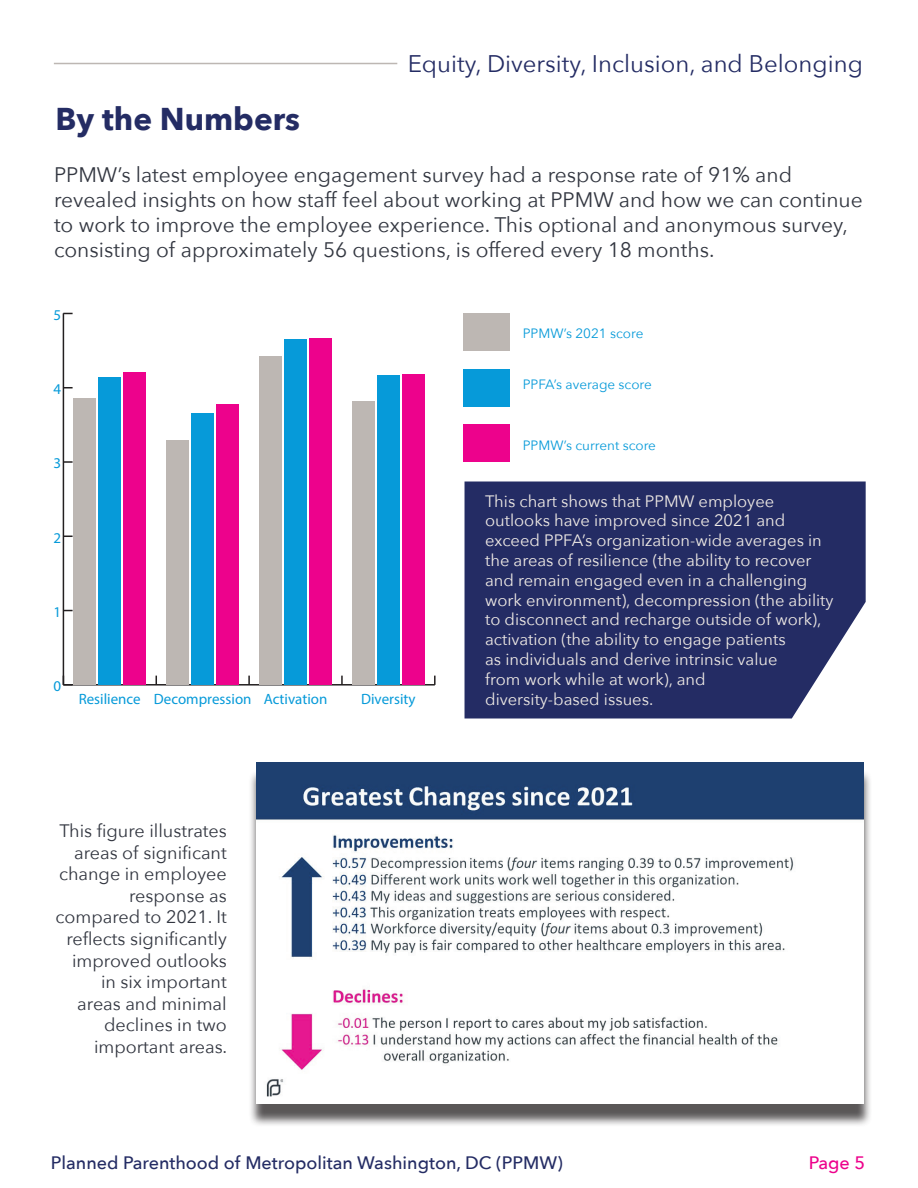
<style>
.page{position:relative;width:918px;height:1188px;background:#fff}
.page>*{position:absolute;margin:0;border:0;box-sizing:border-box;transform-origin:0 0}
.t1{font:700 31.5px "Avenir Next";color:#242c64}
.t2{font:24px "Avenir Next";color:#242c64}
.t3{font:21px/25.2px "Avenir Next";color:#323640}
.t4{font:18px/21.6px "Avenir Next";color:#323640;text-align:right}
.t5{font:500 18px "Avenir Next";color:#242c64}
.t6{font:500 18px "Avenir Next";color:#ed028c}
.t7{font:16.5px/19.8px "Avenir Next";color:#efeae5}
.t8{font:15px "Myriad Pro";color:#069ad9}
.t9{font:13.5px "Avenir Next";color:#069ad9}
</style>
<div class="page">
<div style="left:465px;top:482px;width:401px;height:236px;background:#242c64"></div>
<hr style="left:54px;top:63px;width:343px;height:1px;background:#bdb7b3">
<div style="left:249px;top:769px;width:623px;height:358px;background:#231f20;opacity:.75"></div>
<img style="left:256px;top:762px;width:608px;height:342px">
<hr style="left:63px;top:684px;width:372px;height:2px;background:#231f20">
<svg style="left:248px;top:676px;width:2px;height:8px"></svg>
<svg style="left:341px;top:676px;width:2px;height:8px"></svg>
<svg style="left:434px;top:676px;width:2px;height:9px"></svg>
<hr style="left:63px;top:313px;width:1px;height:372px;background:#231f20">
<svg style="left:63px;top:676px;width:10px;height:10px"></svg>
<svg style="left:64px;top:461px;width:9px;height:2px"></svg>
<div style="left:463px;top:313px;width:46px;height:38px;background:#bdb7b3"></div>
<div style="left:123px;top:372px;width:23px;height:313px;background:#ed028c"></div>
<div style="left:216px;top:405px;width:23px;height:280px;background:#ed028c"></div>
<div style="left:309px;top:339px;width:22px;height:346px;background:#ed028c"></div>
<div style="left:402px;top:374px;width:22px;height:311px;background:#ed028c"></div>
<div style="left:463px;top:369px;width:46px;height:37px;background:#069ad9"></div>
<div style="left:99px;top:377px;width:22px;height:308px;background:#069ad9"></div>
<div style="left:191px;top:414px;width:23px;height:271px;background:#069ad9"></div>
<div style="left:284px;top:339px;width:23px;height:346px;background:#069ad9"></div>
<div style="left:377px;top:375px;width:23px;height:310px;background:#069ad9"></div>
<div style="left:463px;top:425px;width:46px;height:37px;background:#ed028c"></div>
<div style="left:74px;top:398px;width:22px;height:287px;background:#bdb7b3"></div>
<div style="left:167px;top:440px;width:22px;height:245px;background:#bdb7b3"></div>
<div style="left:260px;top:356px;width:22px;height:329px;background:#bdb7b3"></div>
<div style="left:352px;top:401px;width:23px;height:284px;background:#bdb7b3"></div>
<h1 class="t1" style="left:56px;top:92px;width:246px">By the Numbers</h1>
<h2 class="t2" style="left:408px;top:43px;width:457px">Equity, Diversity, Inclusion, and Belonging</h2>
<p class="t3" style="left:54px;top:161px;width:810px">PPMW’s latest employee engagement survey had a response rate of 91% and revealed insights on how staff feel about working at PPMW and how we can continue to work to improve the employee experience. This optional and anonymous survey, consisting of approximately 56 questions, is offered every 18 months.</p>
<p class="t8" style="left:54px;top:306px;width:9px">5</p>
<p class="t8" style="left:54px;top:380px;width:9px">4</p>
<p class="t8" style="left:54px;top:454px;width:9px">3</p>
<p class="t8" style="left:54px;top:529px;width:9px">2</p>
<p class="t8" style="left:54px;top:603px;width:9px">1</p>
<p class="t8" style="left:54px;top:677px;width:9px">0</p>
<p class="t8" style="left:79px;top:689px;width:250px">Resilience Decompression Activation</p>
<p class="t8" style="left:361px;top:689px;width:56px">Diversity</p>
<p class="t4" style="left:55px;top:819px;width:173px">This figure illustrates areas of significant change in employee response as compared to 2021. It reflects significantly improved outlooks in six important areas and minimal declines in two important areas.</p>
<p class="t9" style="left:523px;top:321px;width:122px">PPMW’s 2021 score</p>
<p class="t9" style="left:523px;top:373px;width:131px">PPFA’s average score</p>
<p class="t9" style="left:523px;top:434px;width:135px">PPMW’s current score</p>
<p class="t7" style="left:485px;top:490px;width:350px">This chart shows that PPMW employee outlooks have improved since 2021 and exceed PPFA’s organization-wide averages in the areas of resilience (the ability to recover and remain engaged even in a challenging work environment), decompression (the ability to disconnect and recharge outside of work), activation (the ability to engage patients<br>as individuals and derive intrinsic value<br>from work while at work), and<br>diversity-based issues.</p>
<p class="t5" style="left:51px;top:1147px;width:514px">Planned Parenthood of Metropolitan Washington, DC (PPMW)</p>
<p class="t6" style="left:809px;top:1147px;width:58px">Page 5</p>
</div>
